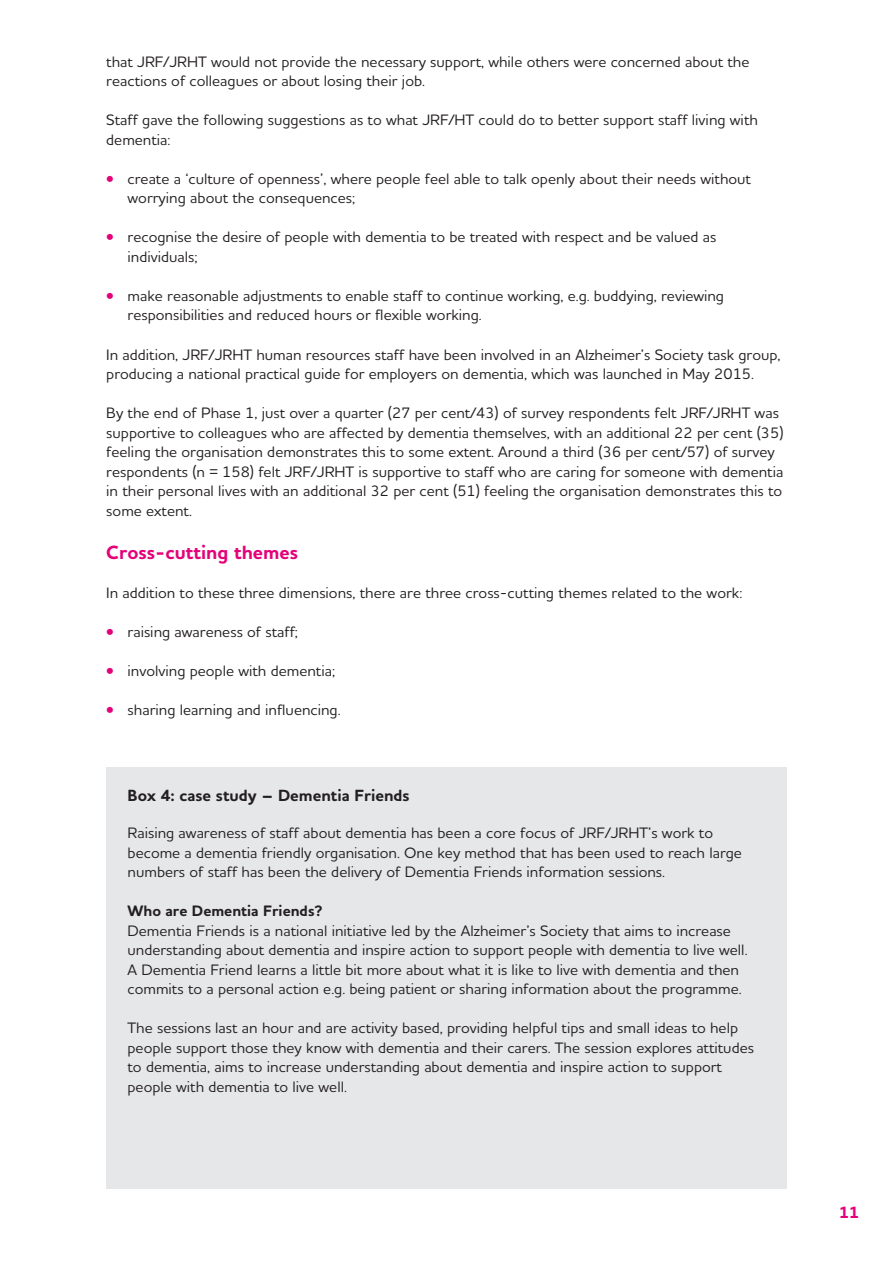
<style>
.page{position:relative;width:893px;height:1263px;background:#fff}
.page>*{position:absolute;margin:0;border:0;box-sizing:border-box;transform-origin:0 0}
.Sub_head_A{font:700 19.5px "Houschka Alt Pro";color:#e40278}
.Box_heading{font:700 16.5px "Houschka Alt Pro";color:#231f20}
.t1{font:700 16.5px "Houschka Alt Pro";color:#e40278}
.Body_no_space_afte{font:500 15.3px/19.5px "Houschka Alt Pro";color:#231f20}
.Body_no_space_afte-2{font:700 15.3px "Houschka Alt Pro";color:#231f20}
.s1{font-weight:700;font-size:15px;color:#e40278}
</style>
<div class="page">
<div style="left:106px;top:767px;width:681px;height:421px;background:#e6e7e9"></div>
<p class="Body_no_space_afte" style="left:106px;top:52px;width:645px">that JRF/JRHT would not provide the necessary support, while others were concerned about the reactions of colleagues or about losing their job.</p>
<p class="Body_no_space_afte" style="left:106px;top:110px;width:653px">Staff gave the following suggestions as to what JRF/HT could do to better support staff living with dementia:</p>
<p class="Body_no_space_afte" style="left:128px;top:169px;width:625px;text-indent:-21px"><span class="s1">•</span> create a ‘culture of openness’, where people feel able to talk openly about their needs without worrying about the consequences;</p>
<p class="Body_no_space_afte" style="left:128px;top:227px;width:590px;text-indent:-21px"><span class="s1">•</span> recognise the desire of people with dementia to be treated with respect and be valued as individuals;</p>
<p class="Body_no_space_afte" style="left:128px;top:286px;width:598px;text-indent:-21px"><span class="s1">•</span> make reasonable adjustments to enable staff to continue working, e.g. buddying, reviewing responsibilities and reduced hours or flexible working.</p>
<p class="Body_no_space_afte" style="left:106px;top:344px;width:676px">In addition, JRF/JRHT human resources staff have been involved in an Alzheimer’s Society task group, producing a national practical guide for employers on dementia, which was launched in May 2015.</p>
<p class="Body_no_space_afte" style="left:106px;top:403px;width:679px">By the end of Phase 1, just over a quarter (27 per cent/43) of survey respondents felt JRF/JRHT was supportive to colleagues who are affected by dementia themselves, with an additional 22 per cent (35) feeling the organisation demonstrates this to some extent. Around a third (36 per cent/57) of survey respondents (n = 158) felt JRF/JRHT is supportive to staff who are caring for someone with dementia in their personal lives with an additional 32 per cent (51) feeling the organisation demonstrates this to some extent.</p>
<p class="Sub_head_A" style="left:106px;top:540px;width:193px">Cross-cutting themes</p>
<p class="Body_no_space_afte" style="left:106px;top:583px;width:637px">In addition to these three dimensions, there are three cross-cutting themes related to the work:</p>
<p class="Body_no_space_afte" style="left:106px;top:622px;width:193px"><span class="s1">•</span> raising awareness of staff;</p>
<p class="Body_no_space_afte" style="left:106px;top:661px;width:230px"><span class="s1">•</span> involving people with dementia;</p>
<p class="Body_no_space_afte" style="left:106px;top:700px;width:236px"><span class="s1">•</span> sharing learning and influencing.</p>
<p class="Box_heading" style="left:128px;top:784px;width:284px">Box 4: case study – Dementia Friends</p>
<p class="Body_no_space_afte" style="left:128px;top:823px;width:616px">Raising awareness of staff about dementia has been a core focus of JRF/JRHT’s work to become a dementia friendly organisation. One key method that has been used to reach large numbers of staff has been the delivery of Dementia Friends information sessions.</p>
<p class="Body_no_space_afte-2" style="left:128px;top:901px;width:197px">Who are Dementia Friends?</p>
<p class="Body_no_space_afte" style="left:128px;top:920px;width:621px">Dementia Friends is a national initiative led by the Alzheimer’s Society that aims to increase understanding about dementia and inspire action to support people with dementia to live well.<br>A Dementia Friend learns a little bit more about what it is like to live with dementia and then commits to a personal action e.g. being patient or sharing information about the programme.</p>
<p class="Body_no_space_afte" style="left:128px;top:1018px;width:628px">The sessions last an hour and are activity based, providing helpful tips and small ideas to help people support those they know with dementia and their carers. The session explores attitudes to dementia, aims to increase understanding about dementia and inspire action to support people with dementia to live well.</p>
<p class="t1" style="left:839px;top:1202px;width:21px">11</p>
</div>
